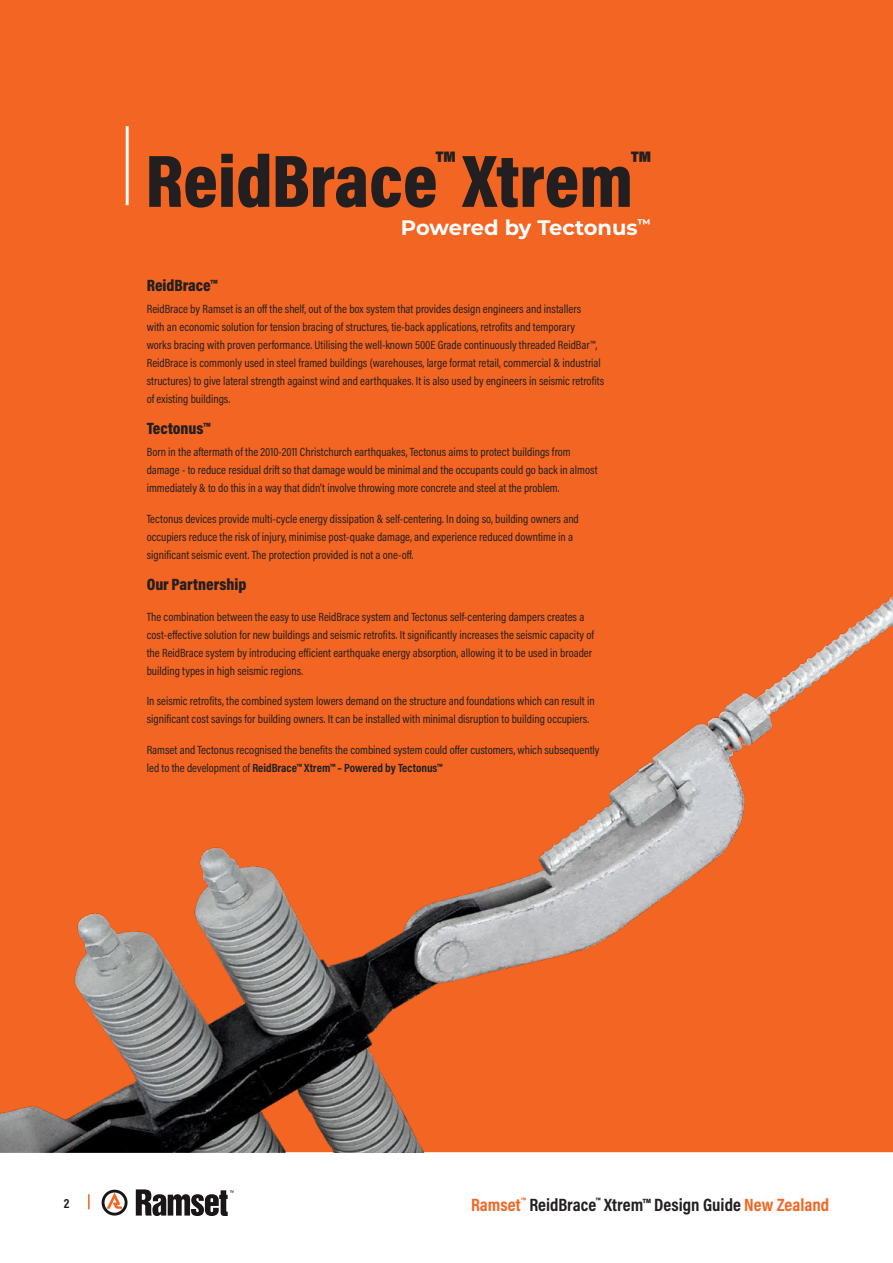
<style>
.page{position:relative;width:893px;height:1263px;background:#fff}
.page>*{position:absolute;margin:0;border:0;box-sizing:border-box;transform-origin:0 0}
.t1{font:900 75.15px "Acumin Pro Cond";color:#231f20}
.t2{font:700 21px "Montserrat";letter-spacing:-.005em;color:#fff}
.t3{font:700 18px "Acumin Pro Cond";color:#231f20}
.t4{font:900 16.5px "Acumin Pro Cond";color:#231f20}
.t5{font:700 13.5px "Acumin Pro Cond";color:#231f20}
.t6{font:12px/18px "Acumin Pro Cond";color:#231f20}
.s1{font-weight:700}
.s2{color:#f26522}
</style>
<div class="page">
<svg style="left:88px;top:1194px;width:2px;height:15px"></svg>
<div style="left:0;top:0;width:893px;height:572px;background:#f26522"></div>
<hr style="left:126px;top:126px;width:3px;height:79px;background:#fff">
<img style="left:0;top:572px;width:893px;height:580px">
<svg style="left:102px;top:1190px;width:26px;height:25px"></svg>
<svg style="left:136px;top:1189px;width:97px;height:27px"></svg>
<h1 class="t1" style="left:145px;top:132px;width:507px">ReidBrace<sup>™</sup> Xtrem<sup>™</sup></h1>
<h2 class="t2" style="left:401px;top:212px;width:251px">Powered by Tectonus<sup>™</sup></h2>
<h3 class="t4" style="left:147px;top:275px;width:72px">ReidBrace™</h3>
<p class="t6" style="left:147px;top:300px;width:459px">ReidBrace by Ramset is an off the shelf, out of the box system that provides design engineers and installers<br>with an economic solution for tension bracing of structures, tie-back applications, retrofits and temporary<br>works bracing with proven performance. Utilising the well-known 500E Grade continuously threaded ReidBar™, ReidBrace is commonly used in steel framed buildings (warehouses, large format retail, commercial &amp; industrial structures) to give lateral strength against wind and earthquakes. It is also used by engineers in seismic retrofits of existing buildings.</p>
<h3 class="t4" style="left:147px;top:418px;width:65px">Tectonus™</h3>
<p class="t6" style="left:147px;top:443px;width:452px">Born in the aftermath of the 2010-2011 Christchurch earthquakes, Tectonus aims to protect buildings from damage - to reduce residual drift so that damage would be minimal and the occupants could go back in almost immediately &amp; to do this in a way that didn't involve throwing more concrete and steel at the problem.</p>
<p class="t6" style="left:147px;top:510px;width:434px">Tectonus devices provide multi-cycle energy dissipation &amp; self-centering. In doing so, building owners and occupiers reduce the risk of injury, minimise post-quake damage, and experience reduced downtime in a significant seismic event. The protection provided is not a one-off.</p>
<h3 class="t4" style="left:147px;top:573px;width:101px">Our Partnership</h3>
<p class="t6" style="left:147px;top:607px;width:449px">The combination between the easy to use ReidBrace system and Tectonus self-centering dampers creates a cost-effective solution for new buildings and seismic retrofits. It significantly increases the seismic capacity of the ReidBrace system by introducing efficient earthquake energy absorption, allowing it to be used in broader building types in high seismic regions.</p>
<p class="t6" style="left:147px;top:692px;width:449px">In seismic retrofits, the combined system lowers demand on the structure and foundations which can result in significant cost savings for building owners. It can be installed with minimal disruption to building occupiers.</p>
<p class="t6" style="left:147px;top:741px;width:454px">Ramset and Tectonus recognised the benefits the combined system could offer customers, which subsequently led to the development of <span class="s1">ReidBrace™ Xtrem™ – Powered by Tectonus™</span></p>
<p class="t5" style="left:64px;top:1194px;width:7px">2</p>
<h3 class="t3" style="left:471px;top:1193px;width:360px"><span class="s2">Ramset</span><sup>™</sup> ReidBrace<sup>™</sup> Xtrem™ Design Guide <span class="s2">New Zealand</span></h3>
</div>
